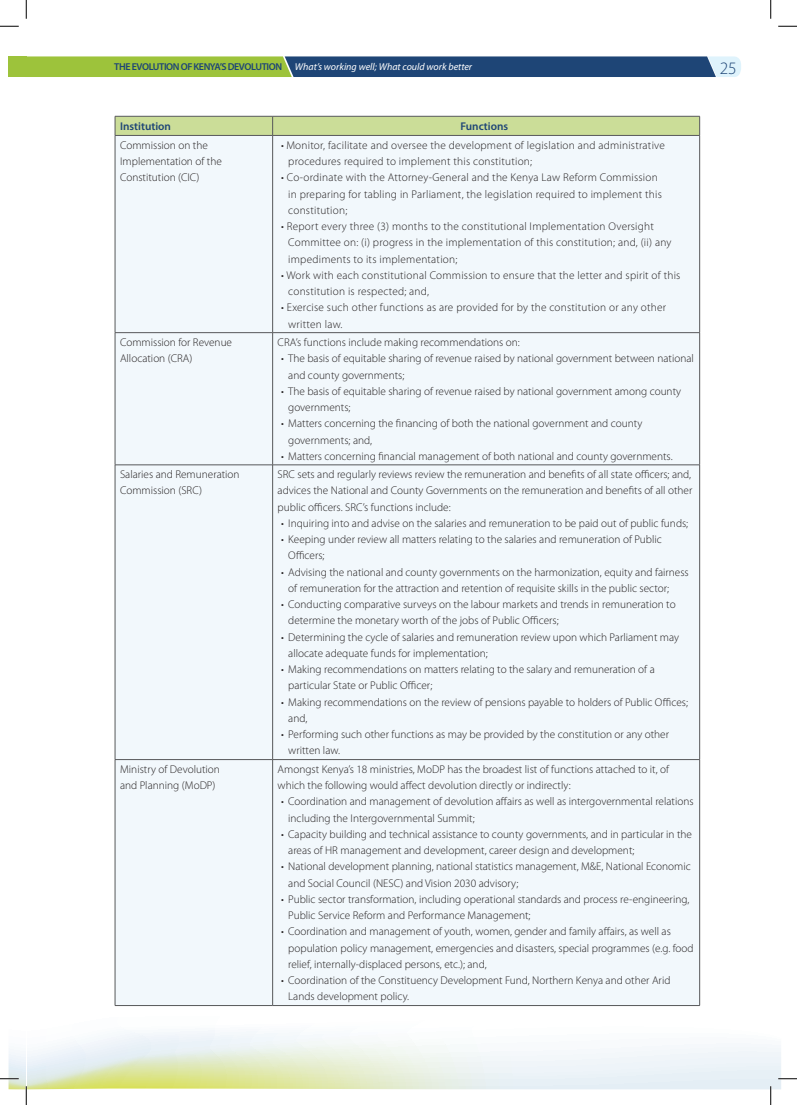
<style>
.page{position:relative;width:797px;height:1105px;background:#fff}
.page>*{position:absolute;margin:0;border:0;box-sizing:border-box;transform-origin:0 0}
.t1{font:300 17.5px "Myriad Pro";color:#1e4576}
.t2{font:300 11.25px/16.2px "Myriad Pro";color:#231f20}
.t3{font:300 11.25px/16.2px "Myriad Pro";letter-spacing:.02em;color:#231f20}
.t4{font:600 11.25px "Myriad Pro";color:#1e4576}
.t5{font:italic 10px "Myriad Pro";color:#fff}
.t6{font:600 10px "Myriad Pro";letter-spacing:-.04em;color:#1e4576}
</style>
<div class="page">
<svg style="left:27px;top:1030px;width:754px;height:59px"></svg>
<div style="left:116px;top:136px;width:583px;height:869px;background:#f2f8fc"></div>
<hr style="left:115px;top:136px;width:1px;height:196px;background:#57585a">
<hr style="left:272px;top:136px;width:1px;height:196px;background:#57585a">
<hr style="left:699px;top:136px;width:1px;height:196px;background:#57585a">
<hr style="left:115px;top:332px;width:158px;height:1px;background:#57585a">
<hr style="left:115px;top:333px;width:1px;height:132px;background:#57585a">
<hr style="left:273px;top:332px;width:426px;height:1px;background:#57585a">
<hr style="left:272px;top:333px;width:1px;height:132px;background:#57585a">
<hr style="left:699px;top:333px;width:1px;height:132px;background:#57585a">
<hr style="left:115px;top:465px;width:158px;height:1px;background:#57585a">
<hr style="left:115px;top:465px;width:1px;height:294px;background:#57585a">
<hr style="left:273px;top:465px;width:426px;height:1px;background:#57585a">
<hr style="left:272px;top:465px;width:1px;height:294px;background:#57585a">
<hr style="left:699px;top:465px;width:1px;height:294px;background:#57585a">
<hr style="left:115px;top:759px;width:158px;height:1px;background:#57585a">
<hr style="left:115px;top:760px;width:1px;height:245px;background:#57585a">
<hr style="left:273px;top:759px;width:426px;height:1px;background:#57585a">
<hr style="left:272px;top:760px;width:1px;height:245px;background:#57585a">
<hr style="left:699px;top:760px;width:1px;height:245px;background:#57585a">
<hr style="left:115px;top:1005px;width:158px;height:1px;background:#57585a">
<hr style="left:273px;top:1005px;width:426px;height:1px;background:#57585a">
<hr style="left:115px;top:135px;width:158px;height:1px;background:#57585a">
<div style="left:115px;top:116px;width:585px;height:19px;background:#cbdd98"></div>
<hr style="left:273px;top:135px;width:426px;height:1px;background:#57585a">
<hr style="left:115px;top:116px;width:158px;height:1px;background:#57585a">
<hr style="left:273px;top:116px;width:426px;height:1px;background:#57585a">
<svg style="left:27px;top:56px;width:714px;height:21px;background:#587d69"></svg>
<div style="left:9px;top:56px;width:18px;height:21px;background:#9dc33b"></div>
<svg style="left:0;top:25px;width:19px;height:2px"></svg>
<svg style="left:778px;top:25px;width:19px;height:2px"></svg>
<svg style="left:778px;top:1078px;width:19px;height:1px"></svg>
<svg style="left:25px;top:0;width:2px;height:19px"></svg>
<svg style="left:0;top:1051px;width:27px;height:54px"></svg>
<svg style="left:770px;top:0;width:1px;height:19px"></svg>
<svg style="left:770px;top:1086px;width:1px;height:19px"></svg>
<p class="t6" style="left:114px;top:61px;width:169px">THE EVOLUTION OF KENYA’S DEVOLUTION</p>
<p class="t5" style="left:295px;top:61px;width:179px">What’s working well; What could work better</p>
<h1 class="t1" style="left:719px;top:57px;width:19px">25</h1>
<p class="t4" style="left:120px;top:119px;width:52px">Institution</p>
<p class="t4" style="left:460px;top:119px;width:49px">Functions</p>
<p class="t2" style="left:120px;top:137px;width:103px">Commission on the<br>Implementation of the<br>Constitution (CIC)</p>
<p class="t3" style="left:288px;top:137px;width:378px;text-indent:-7px">• Monitor, facilitate and oversee the development of legislation and administrative procedures required to implement this constitution;</p>
<p class="t3" style="left:288px;top:169px;width:375px;text-indent:-7px">• Co-ordinate with the Attorney-General and the Kenya Law Reform Commission in preparing for tabling in Parliament, the legislation required to implement this constitution;</p>
<p class="t3" style="left:288px;top:218px;width:385px;text-indent:-7px">• Report every three (3) months to the constitutional Implementation Oversight<br>Committee on: (i) progress in the implementation of this constitution; and, (ii) any impediments to its implementation;</p>
<p class="t3" style="left:288px;top:267px;width:394px;text-indent:-7px">• Work with each constitutional Commission to ensure that the letter and spirit of this constitution is respected; and,</p>
<p class="t3" style="left:288px;top:299px;width:379px;text-indent:-7px">• Exercise such other functions as are provided for by the constitution or any other written law.</p>
<p class="t2" style="left:120px;top:334px;width:114px">Commission for Revenue<br>Allocation (CRA)</p>
<p class="t2" style="left:277px;top:334px;width:244px">CRA’s functions include making recommendations on:</p>
<p class="t2" style="left:288px;top:350px;width:407px;text-indent:-7px">• The basis of equitable sharing of revenue raised by national government between national and county governments;</p>
<p class="t2" style="left:288px;top:383px;width:394px;text-indent:-7px">• The basis of equitable sharing of revenue raised by national government among county governments;</p>
<p class="t2" style="left:288px;top:415px;width:355px;text-indent:-7px">• Matters concerning the financing of both the national government and county governments; and,</p>
<p class="t2" style="left:281px;top:448px;width:393px">• Matters concerning financial management of both national and county governments.</p>
<p class="t2" style="left:120px;top:466px;width:121px">Salaries and Remuneration<br>Commission (SRC)</p>
<p class="t2" style="left:277px;top:466px;width:416px;text-align:justify">SRC sets and regularly reviews review the remuneration and benefits of all state officers; and, advices the National and County Governments on the remuneration and benefits of all other public officers. SRC’s functions include:</p>
<p class="t2" style="left:281px;top:515px;width:408px">• Inquiring into and advise on the salaries and remuneration to be paid out of public funds;</p>
<p class="t2" style="left:288px;top:531px;width:375px;text-indent:-7px">• Keeping under review all matters relating to the salaries and remuneration of Public<br>Officers;</p>
<p class="t2" style="left:288px;top:564px;width:402px;text-indent:-7px">• Advising the national and county governments on the harmonization, equity and fairness of remuneration for the attraction and retention of requisite skills in the public sector;</p>
<p class="t2" style="left:288px;top:596px;width:389px;text-indent:-7px">• Conducting comparative surveys on the labour markets and trends in remuneration to determine the monetary worth of the jobs of Public Officers;</p>
<p class="t2" style="left:288px;top:629px;width:392px;text-indent:-7px">• Determining the cycle of salaries and remuneration review upon which Parliament may allocate adequate funds for implementation;</p>
<p class="t2" style="left:288px;top:661px;width:368px;text-indent:-7px">• Making recommendations on matters relating to the salary and remuneration of a particular State or Public Officer;</p>
<p class="t2" style="left:288px;top:694px;width:401px;text-indent:-7px">• Making recommendations on the review of pensions payable to holders of Public Offices; and,</p>
<p class="t2" style="left:288px;top:726px;width:382px;text-indent:-7px">• Performing such other functions as may be provided by the constitution or any other written law.</p>
<p class="t2" style="left:120px;top:761px;width:101px">Ministry of Devolution and Planning (MoDP)</p>
<p class="t2" style="left:277px;top:761px;width:393px">Amongst Kenya’s 18 ministries, MoDP has the broadest list of functions attached to it, of which the following would affect devolution directly or indirectly:</p>
<p class="t2" style="left:288px;top:793px;width:407px;text-indent:-7px">• Coordination and management of devolution affairs as well as intergovernmental relations including the Intergovernmental Summit;</p>
<p class="t2" style="left:288px;top:826px;width:405px;text-indent:-7px">• Capacity building and technical assistance to county governments, and in particular in the areas of HR management and development, career design and development;</p>
<p class="t2" style="left:288px;top:858px;width:404px;text-indent:-7px">• National development planning, national statistics management, M&amp;E, National Economic and Social Council (NESC) and Vision 2030 advisory;</p>
<p class="t2" style="left:288px;top:891px;width:402px;text-indent:-7px">• Public sector transformation, including operational standards and process re-engineering,<br>Public Service Reform and Performance Management;</p>
<p class="t2" style="left:288px;top:923px;width:407px;text-indent:-7px">• Coordination and management of youth, women, gender and family affairs, as well as population policy management, emergencies and disasters, special programmes (e.g. food relief, internally-displaced persons, etc.); and,</p>
<p class="t2" style="left:288px;top:972px;width:384px;text-indent:-7px">• Coordination of the Constituency Development Fund, Northern Kenya and other Arid<br>Lands development policy.</p>
</div>
